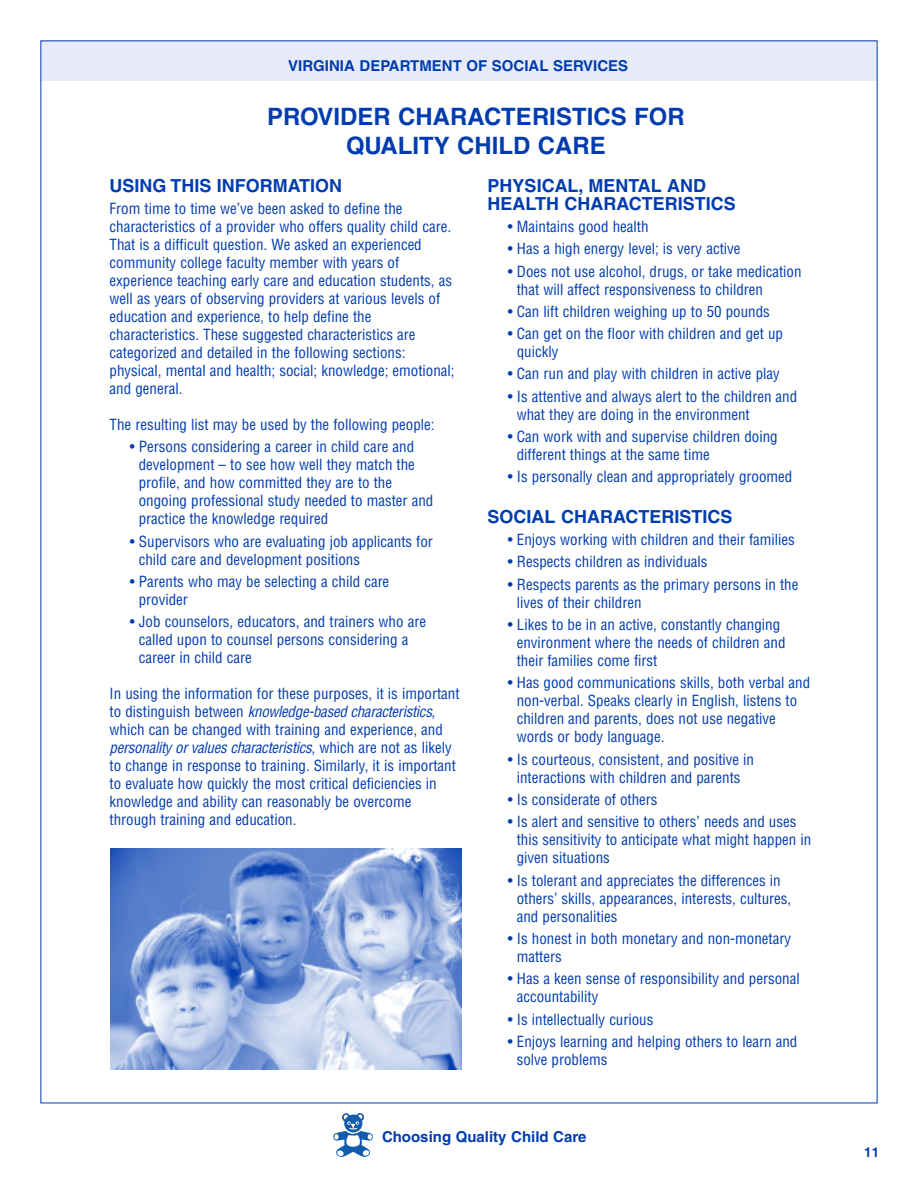
<style>
.page{position:relative;width:918px;height:1188px;background:#fff}
.page>*{position:absolute;margin:0;border:0;box-sizing:border-box;transform-origin:0 0}
.t1{font:700 24px/28.8px "Helvetica";color:#003caf;text-align:center}
.t2{font:700 18px/18px "Helvetica";color:#003caf}
.t3{font:condensed 15px/18px "Helvetica";color:#003caf}
.t4{font:700 15px "Helvetica";color:#003caf}
.t5{font:700 13.5px "Helvetica";color:#003caf}
.s1{font-style:italic}
</style>
<div class="page">
<div style="left:40px;top:41px;width:838px;height:40px;background:#e6ebf7"></div>
<div style="left:356px;top:1113px;width:8px;height:8px;border:1px solid #135cab;border-radius:50%"></div>
<div style="left:342px;top:1114px;width:8px;height:7px;border:1px solid #135cab;border-radius:50%"></div>
<svg style="left:333px;top:1115px;width:40px;height:42px"></svg>
<img style="left:110px;top:849px;width:351px;height:220px">
<p class="t4" style="left:288px;top:60px;width:342px">VIRGINIA DEPARTMENT OF SOCIAL SERVICES</p>
<h1 class="t1" style="left:267px;top:104px;width:419px">PROVIDER CHARACTERISTICS FOR<br>QUALITY CHILD CARE</h1>
<p class="t2" style="left:110px;top:178px;width:234px">USING THIS INFORMATION</p>
<p class="t3" style="left:110px;top:200px;width:347px">From time to time we’ve been asked to define the characteristics of a provider who offers quality child care.<br>That is a difficult question. We asked an experienced community college faculty member with years of experience teaching early care and education students, as well as years of observing providers at various levels of education and experience, to help define the characteristics. These suggested characteristics are categorized and detailed in the following sections: physical, mental and health; social; knowledge; emotional; and general.</p>
<p class="t3" style="left:110px;top:416px;width:326px">The resulting list may be used by the following people:</p>
<p class="t3" style="left:139px;top:438px;width:296px;text-indent:-9px">• Persons considering a career in child care and development – to see how well they match the profile, and how committed they are to the ongoing professional study needed to master and practice the knowledge required</p>
<p class="t3" style="left:139px;top:532px;width:296px;text-indent:-9px">• Supervisors who are evaluating job applicants for child care and development positions</p>
<p class="t3" style="left:139px;top:573px;width:252px;text-indent:-9px">• Parents who may be selecting a child care provider</p>
<p class="t3" style="left:139px;top:613px;width:289px;text-indent:-9px">• Job counselors, educators, and trainers who are called upon to counsel persons considering a career in child care</p>
<p class="t3" style="left:110px;top:685px;width:351px">In using the information for these purposes, it is important to distinguish between <span class="s1">knowledge-based characteristics</span>, which can be changed with training and experience, and <span class="s1">personality or values characteristics</span>, which are not as likely to change in response to training. Similarly, it is important to evaluate how quickly the most critical deficiencies in knowledge and ability can reasonably be overcome through training and education.</p>
<p class="t2" style="left:488px;top:178px;width:250px">PHYSICAL, MENTAL AND<br>HEALTH CHARACTERISTICS</p>
<p class="t3" style="left:508px;top:218px;width:142px">• Maintains good health</p>
<p class="t3" style="left:508px;top:240px;width:234px">• Has a high energy level; is very active</p>
<p class="t3" style="left:517px;top:262px;width:286px;text-indent:-9px">• Does not use alcohol, drugs, or take medication that will affect responsiveness to children</p>
<p class="t3" style="left:508px;top:303px;width:264px">• Can lift children weighing up to 50 pounds</p>
<p class="t3" style="left:517px;top:325px;width:268px;text-indent:-9px">• Can get on the floor with children and get up quickly</p>
<p class="t3" style="left:508px;top:365px;width:274px">• Can run and play with children in active play</p>
<p class="t3" style="left:517px;top:388px;width:282px;text-indent:-9px">• Is attentive and always alert to the children and what they are doing in the environment</p>
<p class="t3" style="left:517px;top:428px;width:262px;text-indent:-9px">• Can work with and supervise children doing different things at the same time</p>
<p class="t3" style="left:508px;top:468px;width:286px">• Is personally clean and appropriately groomed</p>
<p class="t2" style="left:488px;top:509px;width:246px">SOCIAL CHARACTERISTICS</p>
<p class="t3" style="left:508px;top:531px;width:289px">• Enjoys working with children and their families</p>
<p class="t3" style="left:508px;top:553px;width:201px">• Respects children as individuals</p>
<p class="t3" style="left:517px;top:576px;width:283px;text-indent:-9px">• Respects parents as the primary persons in the lives of their children</p>
<p class="t3" style="left:517px;top:616px;width:270px;text-indent:-9px">• Likes to be in an active, constantly changing environment where the needs of children and their families come first</p>
<p class="t3" style="left:517px;top:674px;width:295px;text-indent:-9px">• Has good communications skills, both verbal and non-verbal. Speaks clearly in English, listens to children and parents, does not use negative words or body language.</p>
<p class="t3" style="left:508px;top:751px;width:248px;text-align:center">• Is courteous, consistent, and positive in interactions with children and parents</p>
<p class="t3" style="left:508px;top:791px;width:151px">• Is considerate of others</p>
<p class="t3" style="left:517px;top:813px;width:296px;text-indent:-9px">• Is alert and sensitive to others’ needs and uses this sensitivity to anticipate what might happen in given situations</p>
<p class="t3" style="left:517px;top:871px;width:276px;text-indent:-9px">• Is tolerant and appreciates the differences in others’ skills, appearances, interests, cultures, and personalities</p>
<p class="t3" style="left:517px;top:930px;width:276px;text-indent:-9px">• Is honest in both monetary and non-monetary matters</p>
<p class="t3" style="left:517px;top:970px;width:285px;text-indent:-9px">• Has a keen sense of responsibility and personal accountability</p>
<p class="t3" style="left:508px;top:1010px;width:147px">• Is intellectually curious</p>
<p class="t3" style="left:517px;top:1033px;width:282px;text-indent:-9px">• Enjoys learning and helping others to learn and solve problems</p>
<p class="t4" style="left:382px;top:1131px;width:206px">Choosing Quality Child Care</p>
<p class="t5" style="left:864px;top:1147px;width:17px">11</p>
</div>
